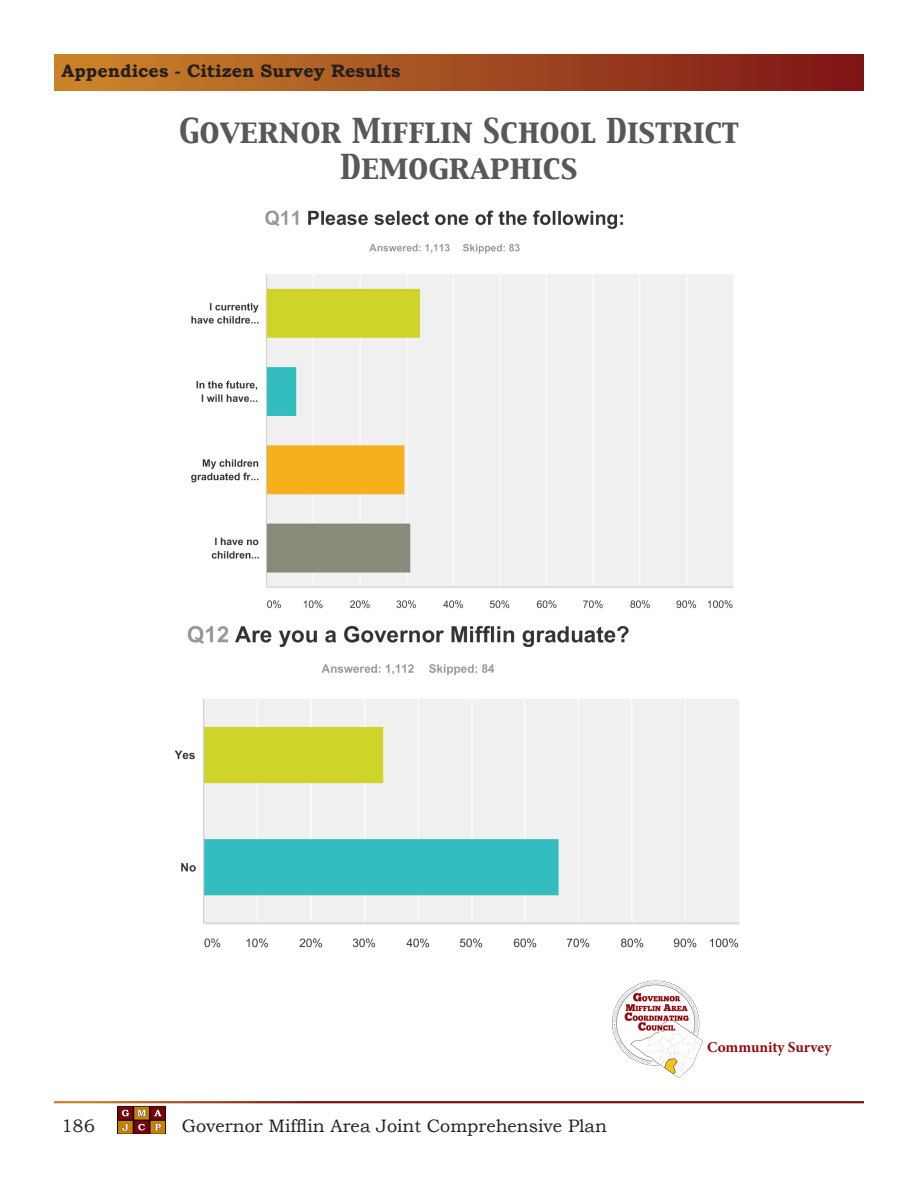
<style>
.page{position:relative;width:918px;height:1188px;background:#fff}
.page>*{position:absolute;margin:0;border:0;box-sizing:border-box;transform-origin:0 0}
.t1{font:30.45px/36.5px "Capitals";color:#57585a;text-align:center}
.t2{font:18px "Bookman Old Style";color:#231f20}
.t3{font:700 18px "Bookman Old Style";color:#231f20}
.t4{font:700 15.15px "Minion Pro";color:#90090d}
</style>
<div class="page">
<div style="left:54px;top:54px;width:810px;height:37px;background:linear-gradient(to right,#cb872b,#7d1517)"></div>
<img style="left:117px;top:1105px;width:48px;height:29px">
<img style="left:612px;top:980px;width:91px;height:98px">
<img style="left:191px;top:210px;width:543px;height:399px">
<img style="left:174px;top:625px;width:566px;height:323px">
<p class="t3" style="left:62px;top:58px;width:341px">Appendices - Citizen Survey Results</p>
<h1 class="t1" style="left:179px;top:114px;width:561px">Governor Mifflin School District<br>Demographics</h1>
<p class="t2" style="left:62px;top:1114px;width:35px">186</p>
<p class="t2" style="left:182px;top:1114px;width:427px">Governor Mifflin Area Joint Comprehensive Plan</p>
<p class="t4" style="left:707px;top:1036px;width:126px">Community Survey</p>
</div>
